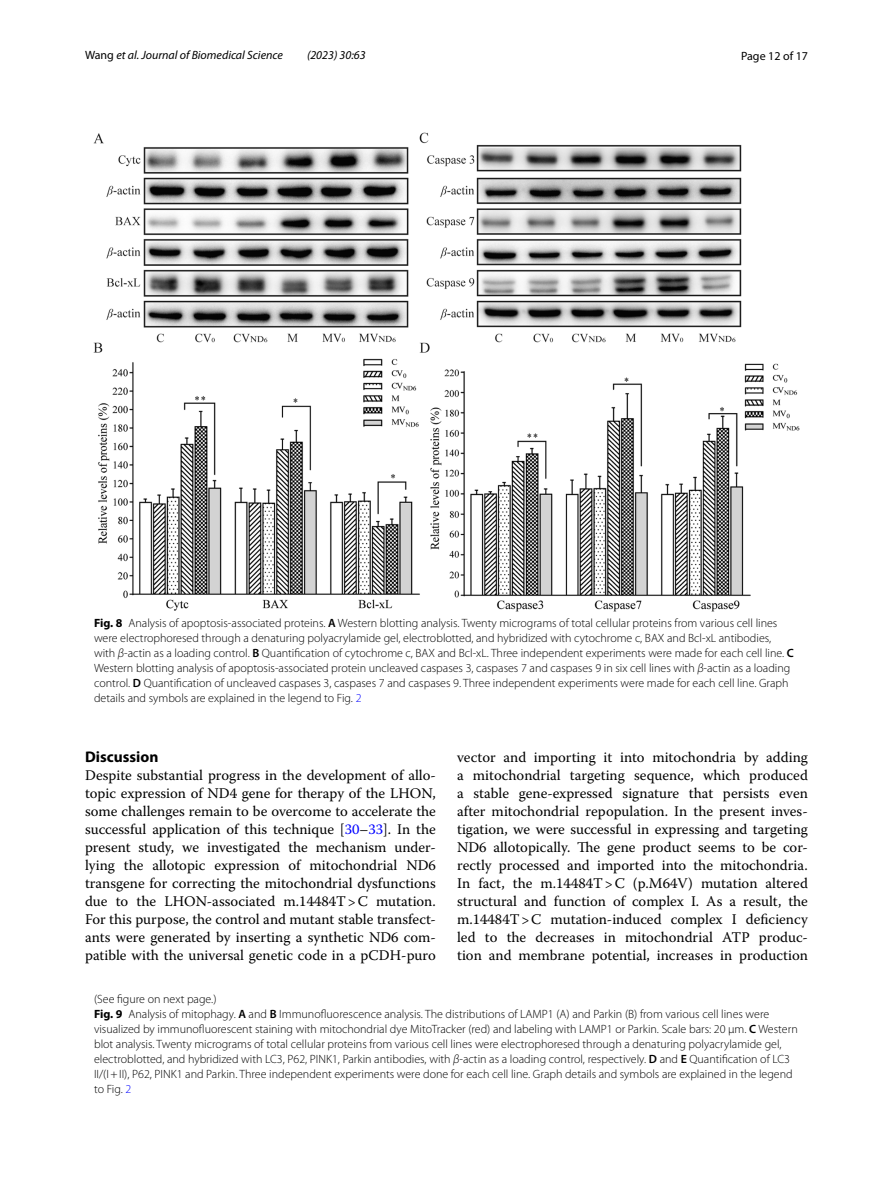
<style>
.page{position:relative;width:893px;height:1187px;background:#fff}
.page>*{position:absolute;margin:0;border:0;box-sizing:border-box;transform-origin:0 0}
.t1{font:700 15.45px "Myriad Pro";color:#000}
.t2{font:14.7px/18px "Warnock Pro";color:#000;text-align:justify}
.t3{font:300 12px/15px "Myriad Pro";color:#000}
.t4{font:italic 12px "Myriad Pro";color:#000}
.t5{font:12px "Myriad Pro";color:#000}
.s1{font-style:normal}
.s2{font-weight:700}
.s3{font-weight:600}
.s4{font-style:italic}
.s5{color:#00f}
</style>
<div class="page">
<img style="left:94px;top:133px;width:705px;height:478px">
<p class="t4" style="left:85px;top:48px;width:199px"><span class="s1">Wang</span> et al. Journal of Biomedical Science</p>
<p class="t4" style="left:307px;top:48px;width:60px">(2023) 30:63</p>
<p class="t5" style="left:741px;top:48px;width:68px">Page 12 of 17</p>
<p class="t3" style="left:94px;top:615px;width:701px"><span class="s2">Fig. 8</span> Analysis of apoptosis-associated proteins. <span class="s3">A</span> Western blotting analysis. Twenty micrograms of total cellular proteins from various cell lines were electrophoresed through a denaturing polyacrylamide gel, electroblotted, and hybridized with cytochrome c, BAX and Bcl-xL antibodies, with <span class="s4">β</span>-actin as a loading control. <span class="s3">B</span> Quantification of cytochrome c, BAX and Bcl-xL. Three independent experiments were made for each cell line. <span class="s3">C </span>Western blotting analysis of apoptosis-associated protein uncleaved caspases 3, caspases 7 and caspases 9 in six cell lines with <span class="s4">β</span>-actin as a loading control. <span class="s3">D</span> Quantification of uncleaved caspases 3, caspases 7 and caspases 9. Three independent experiments were made for each cell line. Graph details and symbols are explained in the legend to Fig. <span class="s5">2</span></p>
<p class="t1" style="left:85px;top:747px;width:75px">Discussion</p>
<p class="t2" style="left:85px;top:766px;width:352px">Despite substantial progress in the development of allo&shy;topic expression of ND4 gene for therapy of the LHON, some challenges remain to be overcome to accelerate the successful application of this technique [<span class="s5">30</span>–<span class="s5">33</span>]. In the present study, we investigated the mechanism under&shy;lying the allotopic expression of mitochondrial ND6 transgene for correcting the mitochondrial dysfunctions due to the LHON-associated m.14484T&gt;C mutation.<br>For this purpose, the control and mutant stable transfect&shy;ants were generated by inserting a synthetic ND6 com&shy;patible with the universal genetic code in a pCDH-puro</p>
<p class="t3" style="left:94px;top:991px;width:124px">(See figure on next page.)</p>
<p class="t2" style="left:457px;top:747px;width:352px">vector and importing it into mitochondria by adding a mitochondrial targeting sequence, which produced a stable gene-expressed signature that persists even after mitochondrial repopulation. In the present inves&shy;tigation, we were successful in expressing and targeting ND6 allotopically. The gene product seems to be cor&shy;rectly processed and imported into the mitochondria.<br>In fact, the m.14484T&gt;C (p.M64V) mutation altered structural and function of complex I. As a result, the m.14484T&gt;C mutation-induced complex I deficiency led to the decreases in mitochondrial ATP produc&shy;tion and membrane potential, increases in production</p>
<p class="t3" style="left:94px;top:1006px;width:705px"><span class="s2">Fig. 9</span> Analysis of mitophagy. <span class="s3">A</span> and <span class="s3">B</span> Immunofluorescence analysis. The distributions of LAMP1 (A) and Parkin (B) from various cell lines were visualized by immunofluorescent staining with mitochondrial dye MitoTracker (red) and labeling with LAMP1 or Parkin. Scale bars: 20 µm. <span class="s3">C</span> Western blot analysis. Twenty micrograms of total cellular proteins from various cell lines were electrophoresed through a denaturing polyacrylamide gel, electroblotted, and hybridized with LC3, P62, PINK1, Parkin antibodies, with <span class="s4">β</span>-actin as a loading control, respectively. <span class="s3">D</span> and <span class="s3">E</span> Quantification of LC3<br>II/(I+II), P62, PINK1 and Parkin. Three independent experiments were done for each cell line. Graph details and symbols are explained in the legend to Fig. <span class="s5">2</span></p>
</div>
